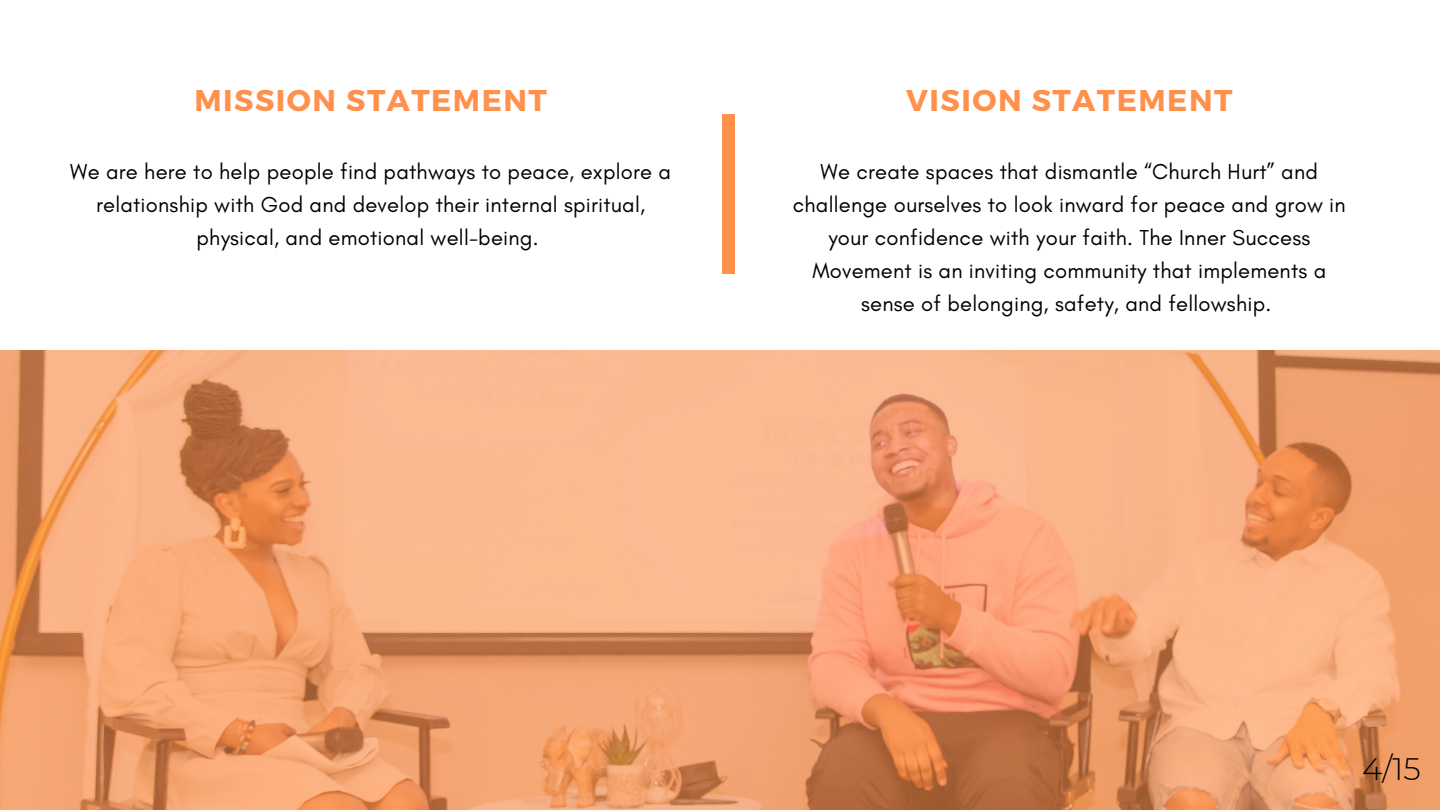
<style>
.page{position:relative;width:1440px;height:810px;background:#fff}
.page>*{position:absolute;margin:0;border:0;box-sizing:border-box;transform-origin:0 0}
.t1{font:300 31px "Montserrat";color:#000}
.t2{font:700 30px "Montserrat";letter-spacing:.05em;color:#ff914d}
.t3{font:22px/33px "Glacial Indifference";letter-spacing:.01em;color:#000;text-align:center}
</style>
<div class="page">
<img style="left:0;top:350px;width:1440px;height:460px">
<div style="left:722px;top:114px;width:13px;height:160px;background:#ff914d"></div>
<h2 class="t2" style="left:194px;top:81px;width:354px">MISSION STATEMENT</h2>
<p class="t3" style="left:70px;top:155px;width:602px">We are here to help people find pathways to peace, explore a relationship with God and develop their internal spiritual, physical, and emotional well-being.</p>
<h2 class="t2" style="left:906px;top:81px;width:328px">VISION STATEMENT</h2>
<p class="t3" style="left:793px;top:155px;width:554px">We create spaces that dismantle “Church Hurt” and challenge ourselves to look inward for peace and grow in your confidence with your faith. The Inner Success Movement is an inviting community that implements a sense of belonging, safety, and fellowship.</p>
<h1 class="t1" style="left:1362px;top:750px;width:60px">4/15</h1>
</div>
